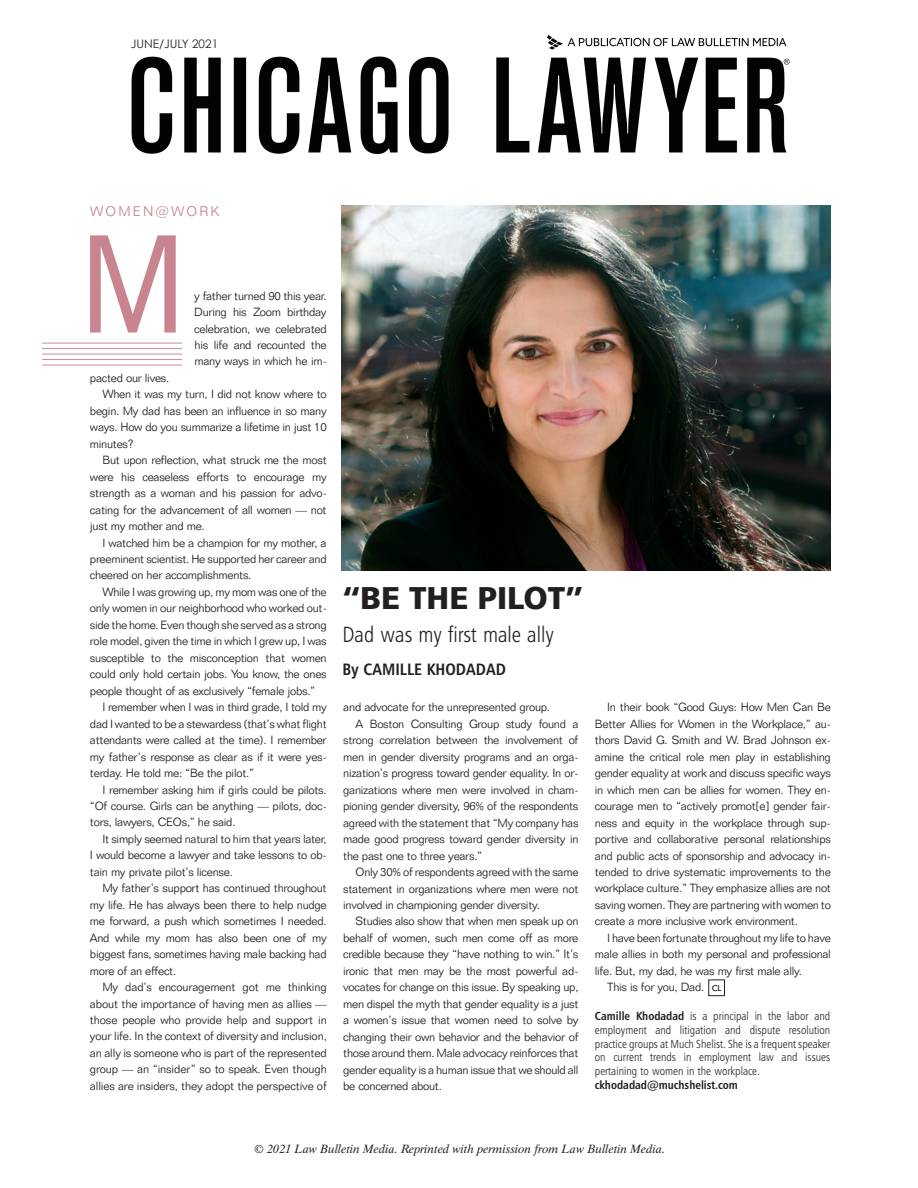
<style>
.page{position:relative;width:918px;height:1188px;background:#fff}
.page>*{position:absolute;margin:0;border:0;box-sizing:border-box;transform-origin:0 0}
.t1{font:139.95px "Humanist 777 BT Roman Condensed B";color:#c88590}
.t2{font:31.5px "Humanist 777 BT Black B";color:#231f20}
.t3{font:21.9px "Humanist 777 BT Light Condensed B";color:#231f20}
.t4{font:16.5px "Humanist 777 BT Bold Condensed B";color:#231f20}
.t5{font:300 13.65px "Folio BT";letter-spacing:.15em;color:#c88590}
.t6{font:italic 12px "Dutch 801 BT";letter-spacing:.01em;color:#231f20}
.t7{font:300 11.7px/16.5px "Folio BT";letter-spacing:-.025em;color:#231f20;text-align:justify}
.t8{font:11.7px/13.6px "Humanist 777 BT Light Condensed B";color:#231f20;text-align:justify}
.t9{font:11.7px "Humanist 777 BT Bold Condensed B";color:#231f20}
.t10{font:11.7px "Century Gothic";color:#231f20}
.t11{font:8.25px "Futura Medium BT";color:#231f20}
.s1{font-family:"Humanist 777 BT Bold Condensed B"}
</style>
<div class="page">
<img style="left:131px;top:35px;width:659px;height:119px">
<img style="left:342px;top:206px;width:489px;height:364px">
<hr style="left:42px;top:343px;width:140px;height:1px;background:#c98e97">
<hr style="left:42px;top:348px;width:140px;height:1px;background:#c98e97">
<hr style="left:42px;top:354px;width:140px;height:1px;background:#c98e97">
<hr style="left:42px;top:359px;width:140px;height:1px;background:#c98e97">
<hr style="left:42px;top:365px;width:140px;height:1px;background:#c98e97">
<div style="left:708px;top:980px;width:17px;height:16px;border:1px solid #231f20"></div>
<p class="t10" style="left:131px;top:36px;width:89px">JUNE/JULY 2021</p>
<p class="t5" style="left:90px;top:206px;width:131px">WOMEN@WORK</p>
<h1 class="t1" style="left:79px;top:197px;width:109px">M</h1>
<p class="t7" style="left:194px;top:288px;width:134px">y father turned 90 this year.<br>During his Zoom birthday celebration, we celebrated his life and recounted the many ways in which he im-</p>
<p class="t7" style="left:90px;top:371px;width:81px">pacted our lives.</p>
<p class="t7" style="left:102px;top:387px;width:226px">When it was my turn, I did not know where to</p>
<p class="t7" style="left:90px;top:404px;width:238px">begin. My dad has been an influence in so many</p>
<p class="t7" style="left:90px;top:420px;width:238px">ways. How do you summarize a lifetime in just 10</p>
<p class="t7" style="left:90px;top:436px;width:45px">minutes?</p>
<p class="t7" style="left:102px;top:453px;width:226px">But upon reflection, what struck me the most</p>
<p class="t7" style="left:90px;top:469px;width:238px">were his ceaseless efforts to encourage my</p>
<p class="t7" style="left:90px;top:486px;width:238px">strength as a woman and his passion for advo-</p>
<p class="t7" style="left:90px;top:502px;width:238px">cating for the advancement of all women — not</p>
<p class="t7" style="left:90px;top:519px;width:116px">just my mother and me.</p>
<p class="t7" style="left:102px;top:535px;width:226px">I watched him be a champion for my mother, a</p>
<p class="t7" style="left:90px;top:552px;width:238px">preeminent scientist. He supported her career and</p>
<p class="t7" style="left:90px;top:568px;width:163px">cheered on her accomplishments.</p>
<p class="t7" style="left:102px;top:585px;width:226px">While I was growing up, my mom was one of the</p>
<p class="t7" style="left:90px;top:601px;width:238px">only women in our neighborhood who worked out-</p>
<p class="t7" style="left:90px;top:618px;width:238px">side the home. Even though she served as a strong</p>
<p class="t7" style="left:90px;top:634px;width:238px">role model, given the time in which I grew up, I was</p>
<p class="t7" style="left:90px;top:650px;width:238px">susceptible to the misconception that women</p>
<p class="t7" style="left:90px;top:667px;width:238px">could only hold certain jobs. You know, the ones</p>
<p class="t7" style="left:90px;top:683px;width:227px">people thought of as exclusively “female jobs.”</p>
<p class="t7" style="left:102px;top:700px;width:226px">I remember when I was in third grade, I told my</p>
<p class="t7" style="left:90px;top:716px;width:238px">dad I wanted to be a stewardess (that’s what flight</p>
<p class="t7" style="left:90px;top:733px;width:238px">attendants were called at the time). I remember</p>
<p class="t7" style="left:90px;top:749px;width:238px">my father’s response as clear as if it were yes-</p>
<p class="t7" style="left:90px;top:766px;width:166px">terday. He told me: “Be the pilot.”</p>
<p class="t7" style="left:102px;top:782px;width:226px">I remember asking him if girls could be pilots.</p>
<p class="t7" style="left:90px;top:799px;width:238px">“Of course. Girls can be anything — pilots, doc-</p>
<p class="t7" style="left:90px;top:815px;width:147px">tors, lawyers, CEOs,” he said.</p>
<p class="t7" style="left:102px;top:832px;width:226px">It simply seemed natural to him that years later,</p>
<p class="t7" style="left:90px;top:848px;width:238px">I would become a lawyer and take lessons to ob-</p>
<p class="t7" style="left:90px;top:865px;width:144px">tain my private pilot’s license.</p>
<p class="t7" style="left:102px;top:881px;width:226px">My father’s support has continued throughout</p>
<p class="t7" style="left:90px;top:897px;width:238px">my life. He has always been there to help nudge</p>
<p class="t7" style="left:90px;top:914px;width:238px">me forward, a push which sometimes I needed.</p>
<p class="t7" style="left:90px;top:930px;width:238px">And while my mom has also been one of my</p>
<p class="t7" style="left:90px;top:947px;width:238px">biggest fans, sometimes having male backing had</p>
<p class="t7" style="left:90px;top:963px;width:88px">more of an effect.</p>
<p class="t7" style="left:102px;top:980px;width:226px">My dad’s encouragement got me thinking</p>
<p class="t7" style="left:90px;top:996px;width:238px">about the importance of having men as allies —</p>
<p class="t7" style="left:90px;top:1013px;width:238px">those people who provide help and support in</p>
<p class="t7" style="left:90px;top:1029px;width:238px">your life. In the context of diversity and inclusion,</p>
<p class="t7" style="left:90px;top:1046px;width:238px">an ally is someone who is part of the represented</p>
<p class="t7" style="left:90px;top:1062px;width:238px">group — an “insider ” so to speak. Even though</p>
<p class="t7" style="left:90px;top:1079px;width:238px">allies are insiders, they adopt the perspective of</p>
<h2 class="t2" style="left:342px;top:578px;width:242px">“BE THE PILOT”</h2>
<h3 class="t3" style="left:342px;top:625px;width:213px">Dad was my first male ally</h3>
<h3 class="t4" style="left:342px;top:659px;width:165px">By CAMILLE KHODADAD</h3>
<p class="t7" style="left:343px;top:700px;width:208px">and advocate for the unrepresented group.</p>
<p class="t7" style="left:356px;top:717px;width:224px">A Boston Consulting Group study found a</p>
<p class="t7" style="left:343px;top:733px;width:237px">strong correlation between the involvement of</p>
<p class="t7" style="left:343px;top:749px;width:237px">men in gender diversity programs and an orga-</p>
<p class="t7" style="left:343px;top:766px;width:237px">nization’s progress toward gender equality. In or-</p>
<p class="t7" style="left:343px;top:782px;width:237px">ganizations where men were involved in cham-</p>
<p class="t7" style="left:343px;top:799px;width:237px">pioning gender diversity, 96% of the respondents</p>
<p class="t7" style="left:343px;top:815px;width:237px">agreed with the statement that “My company has</p>
<p class="t7" style="left:343px;top:832px;width:237px">made good progress toward gender diversity in</p>
<p class="t7" style="left:343px;top:848px;width:141px">the past one to three years.”</p>
<p class="t7" style="left:356px;top:865px;width:224px">Only 30% of respondents agreed with the same</p>
<p class="t7" style="left:343px;top:881px;width:237px">statement in organizations where men were not</p>
<p class="t7" style="left:343px;top:898px;width:198px">involved in championing gender diversity.</p>
<p class="t7" style="left:356px;top:914px;width:224px">Studies also show that when men speak up on</p>
<p class="t7" style="left:343px;top:931px;width:237px">behalf of women, such men come off as more</p>
<p class="t7" style="left:343px;top:947px;width:237px">credible because they “have nothing to win.” It’s</p>
<p class="t7" style="left:343px;top:963px;width:237px">ironic that men may be the most powerful ad-</p>
<p class="t7" style="left:343px;top:980px;width:237px">vocates for change on this issue. By speaking up,</p>
<p class="t7" style="left:343px;top:996px;width:237px">men dispel the myth that gender equality is a just</p>
<p class="t7" style="left:343px;top:1013px;width:237px">a women’s issue that women need to solve by</p>
<p class="t7" style="left:343px;top:1029px;width:237px">changing their own behavior and the behavior of</p>
<p class="t7" style="left:343px;top:1046px;width:237px">those around them. Male advocacy reinforces that</p>
<p class="t7" style="left:343px;top:1062px;width:237px">gender equality is a human issue that we should all</p>
<p class="t7" style="left:343px;top:1079px;width:100px">be concerned about.</p>
<p class="t7" style="left:595px;top:700px;width:238px;text-indent:12px">In their book “Good Guys: How Men Can Be Better Allies for Women in the Workplace,” au - thors David G. Smith and W. Brad Johnson ex&shy;amine the critical role men play in establishing gender equality at work and discuss specific ways in which men can be allies for women. They en&shy;courage men to “actively promot[e] gender fair&shy;ness and equity in the workplace through sup&shy;portive and collaborative personal relationships and public acts of sponsorship and advocacy in&shy;tended to drive systematic improvements to the workplace culture.” They emphasize allies are not saving women. They are partnering with women to create a more inclusive work environment.</p>
<p class="t7" style="left:607px;top:931px;width:225px">I have been fortunate throughout my life to have</p>
<p class="t7" style="left:595px;top:947px;width:238px">male allies in both my personal and professional</p>
<p class="t7" style="left:595px;top:963px;width:208px">life. But, my dad, he was my first male ally.</p>
<p class="t7" style="left:607px;top:980px;width:99px">This is for you, Dad.</p>
<p class="t8" style="left:595px;top:1010px;width:237px"><span class="s1">Camille Khodadad</span> is a principal in the labor and employment and litigation and dispute resolution practice groups at Much Shelist. She is a frequent speaker on current trends in employment law and issues pertaining to women in the workplace.</p>
<p class="t9" style="left:595px;top:1078px;width:145px">ckhodadad@muchshelist.com</p>
<p class="t11" style="left:712px;top:985px;width:11px">CL</p>
<p class="t6" style="left:254px;top:1144px;width:413px">© 2021 Law Bulletin Media. Reprinted with permission from Law Bulletin Media.</p>
</div>
